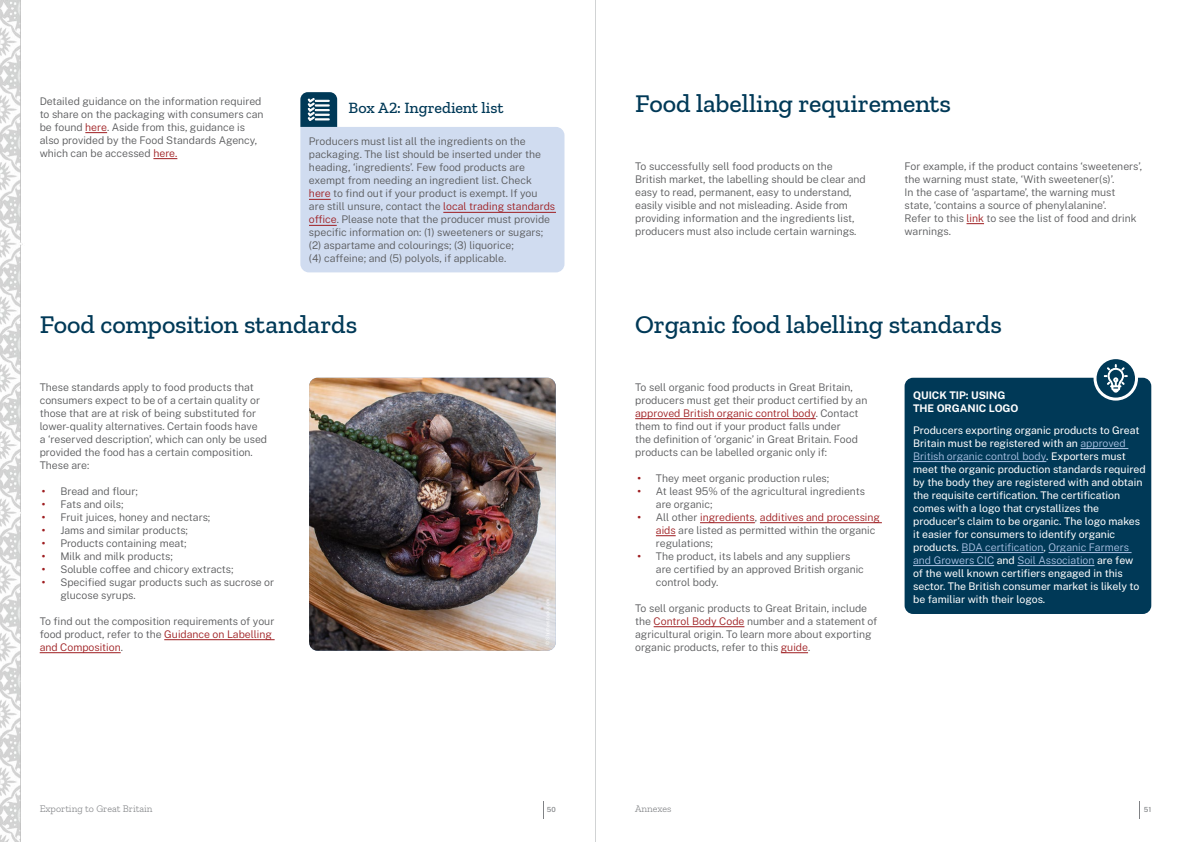
<style>
.page{position:relative;width:1191px;height:842px;background:#fff}
.page>*{position:absolute;margin:0;border:0;box-sizing:border-box;transform-origin:0 0}
.t1{font:500 26px "Zilla Slab";letter-spacing:-.005em;color:#003957}
.t2{font:500 16px "Zilla Slab";letter-spacing:-.005em;color:#003957}
.t3{font:300 10.5px/13px "Public Sans";color:#58595b}
.t4{font:10.5px/13px "Public Sans";color:#fff}
.t5{font:700 10.5px/13px "Public Sans";color:#fff}
.t6{font:300 10px "Zilla Slab";color:#808285}
.t7{font:500 7px "Public Sans";color:#808285}
.s1{color:#9e1d20}
.s2{font-weight:700;color:#9e1d20}
.s3{font-weight:300;color:#aec4e6}
</style>
<div class="page">
<img style="left:0;top:0;width:565px;height:842px">
<hr style="left:164px;top:639px;width:111px;height:1px;background:#9e1d20">
<hr style="left:40px;top:652px;width:81px;height:1px;background:#9e1d20">
<svg style="left:966px;top:223px;width:18px;height:1px"></svg>
<img style="left:309px;top:378px;width:247px;height:273px">
<hr style="left:635px;top:418px;width:180px;height:1px;background:#9e1d20">
<hr style="left:700px;top:522px;width:55px;height:1px;background:#9e1d20">
<hr style="left:760px;top:522px;width:122px;height:1px;background:#9e1d20">
<svg style="left:656px;top:535px;width:19px;height:1px"></svg>
<hr style="left:653px;top:626px;width:91px;height:1px;background:#9e1d20">
<svg style="left:781px;top:652px;width:27px;height:1px"></svg>
<div style="left:904px;top:378px;width:247px;height:236px;background:#003957;border-radius:9px"></div>
<hr style="left:1080px;top:448px;width:48px;height:1px;background:#aec4e6">
<hr style="left:913px;top:461px;width:133px;height:1px;background:#aec4e6">
<hr style="left:961px;top:552px;width:82px;height:1px;background:#aec4e6">
<hr style="left:1048px;top:552px;width:83px;height:1px;background:#aec4e6">
<hr style="left:913px;top:565px;width:81px;height:1px;background:#aec4e6">
<hr style="left:1017px;top:565px;width:77px;height:1px;background:#aec4e6">
<svg style="left:1095px;top:358px;width:41px;height:41px"></svg>
<svg style="left:1104px;top:364px;width:23px;height:28px"></svg>
<div style="left:1093px;top:356px;width:45px;height:45px;border:3px solid #fff;border-radius:50%"></div>
<svg style="left:85px;top:132px;width:22px;height:1px"></svg>
<svg style="left:153px;top:158px;width:24px;height:1px"></svg>
<svg style="left:300px;top:92px;width:264px;height:180px"></svg>
<svg style="left:543px;top:801px;width:1px;height:17px"></svg>
<svg style="left:1139px;top:801px;width:1px;height:17px"></svg>
<hr style="left:595px;top:0;width:1px;height:842px;background:#d1d3d4">
<p class="t3" style="left:40px;top:94px;width:225px">Detailed guidance on the information required to share on the packaging with consumers can be found <span class="s1">here</span>. Aside from this, guidance is also provided by the Food Standards Agency, which can be accessed <span class="s1">here.</span></p>
<h2 class="t2" style="left:348px;top:99px;width:156px">Box A2: Ingredient list</h2>
<p class="t3" style="left:309px;top:135px;width:248px">Producers must list all the ingredients on the packaging. The list should be inserted under the heading, ‘ingredients’. Few food products are exempt from needing an ingredient list. Check <span class="s1">here</span> to find out if your product is exempt. If you are still unsure, contact the <span class="s1">local trading standards office</span>. Please note that the producer must provide specific information on: (1) sweeteners or sugars; (2) aspartame and colourings; (3) liquorice;<br>(4) caffeine; and (5) polyols, if applicable.</p>
<h1 class="t1" style="left:40px;top:310px;width:319px">Food composition standards</h1>
<p class="t3" style="left:40px;top:380px;width:229px">These standards apply to food products that consumers expect to be of a certain quality or those that are at risk of being substituted for lower-quality alternatives. Certain foods have<br>a ‘reserved description’, which can only be used provided the food has a certain composition.<br>These are:</p>
<p class="t3" style="left:42px;top:484px;width:97px"><span class="s2">•</span> Bread and flour;</p>
<p class="t3" style="left:42px;top:497px;width:83px"><span class="s2">•</span> Fats and oils;</p>
<p class="t3" style="left:42px;top:510px;width:170px"><span class="s2">•</span> Fruit juices, honey and nectars;</p>
<p class="t3" style="left:42px;top:523px;width:148px"><span class="s2">•</span> Jams and similar products;</p>
<p class="t3" style="left:42px;top:536px;width:146px"><span class="s2">•</span> Products containing meat;</p>
<p class="t3" style="left:42px;top:549px;width:132px"><span class="s2">•</span> Milk and milk products;</p>
<p class="t3" style="left:42px;top:562px;width:193px"><span class="s2">•</span> Soluble coffee and chicory extracts;</p>
<p class="t3" style="left:60px;top:575px;width:215px;text-indent:-18px"><span class="s2">•</span> Specified sugar products such as sucrose or glucose syrups.</p>
<p class="t3" style="left:40px;top:614px;width:236px">To find out the composition requirements of your food product, refer to the <span class="s1">Guidance on Labelling and Composition</span>.</p>
<h1 class="t1" style="left:635px;top:89px;width:317px">Food labelling requirements</h1>
<p class="t3" style="left:635px;top:159px;width:232px">To successfully sell food products on the British market, the labelling should be clear and easy to read, permanent, easy to understand, easily visible and not misleading. Aside from providing information and the ingredients list, producers must also include certain warnings.</p>
<p class="t3" style="left:904px;top:159px;width:239px">For example, if the product contains ‘sweeteners’, the warning must state, ‘With sweetener(s)’.<br>In the case of ‘aspartame’, the warning must state, ‘contains a source of phenylalanine’.<br>Refer to this <span class="s1">link</span> to see the list of food and drink warnings.</p>
<h1 class="t1" style="left:635px;top:310px;width:368px">Organic food labelling standards</h1>
<p class="t3" style="left:635px;top:380px;width:234px">To sell organic food products in Great Britain, producers must get their product certified by an <span class="s1">approved British organic control body</span>. Contact them to find out if your product falls under<br>the definition of ‘organic’ in Great Britain. Food products can be labelled organic only if:</p>
<p class="t3" style="left:637px;top:471px;width:193px"><span class="s2">•</span> They meet organic production rules;</p>
<p class="t3" style="left:656px;top:484px;width:210px;text-indent:-18px"><span class="s2">•</span> At least 95% of the agricultural ingredients are organic;</p>
<p class="t3" style="left:656px;top:510px;width:226px;text-indent:-18px"><span class="s2">•</span> All other <span class="s1">ingredients</span>, <span class="s1">additives and processing aids</span> are listed as permitted within the organic regulations;</p>
<p class="t3" style="left:656px;top:549px;width:209px;text-indent:-18px"><span class="s2">•</span> The product, its labels and any suppliers are certified by an approved British organic control body.</p>
<p class="t3" style="left:635px;top:601px;width:244px">To sell organic products to Great Britain, include the <span class="s1">Control Body Code</span> number and a statement of agricultural origin. To learn more about exporting organic products, refer to this <span class="s1">guide</span>.</p>
<p class="t5" style="left:913px;top:388px;width:107px">QUICK TIP: USING<br>THE ORGANIC LOGO</p>
<p class="t4" style="left:913px;top:423px;width:234px">Producers exporting organic products to Great Britain must be registered with an <span class="s3">approved British organic control body</span>. Exporters must meet the organic production standards required by the body they are registered with and obtain the requisite certification. The certification comes with a logo that crystallizes the producer’s claim to be organic. The logo makes it easier for consumers to identify organic products. <span class="s3">BDA certification</span>, <span class="s3">Organic Farmers and Growers CIC</span> and <span class="s3">Soil Association</span> are few of the well known certifiers engaged in this sector. The British consumer market is likely to be familiar with their logos.</p>
<p class="t6" style="left:40px;top:803px;width:114px">Exporting to Great Britain</p>
<p class="t7" style="left:547px;top:805px;width:10px">50</p>
<p class="t6" style="left:635px;top:803px;width:38px">Annexes</p>
<p class="t7" style="left:1143px;top:805px;width:9px">51</p>
</div>
